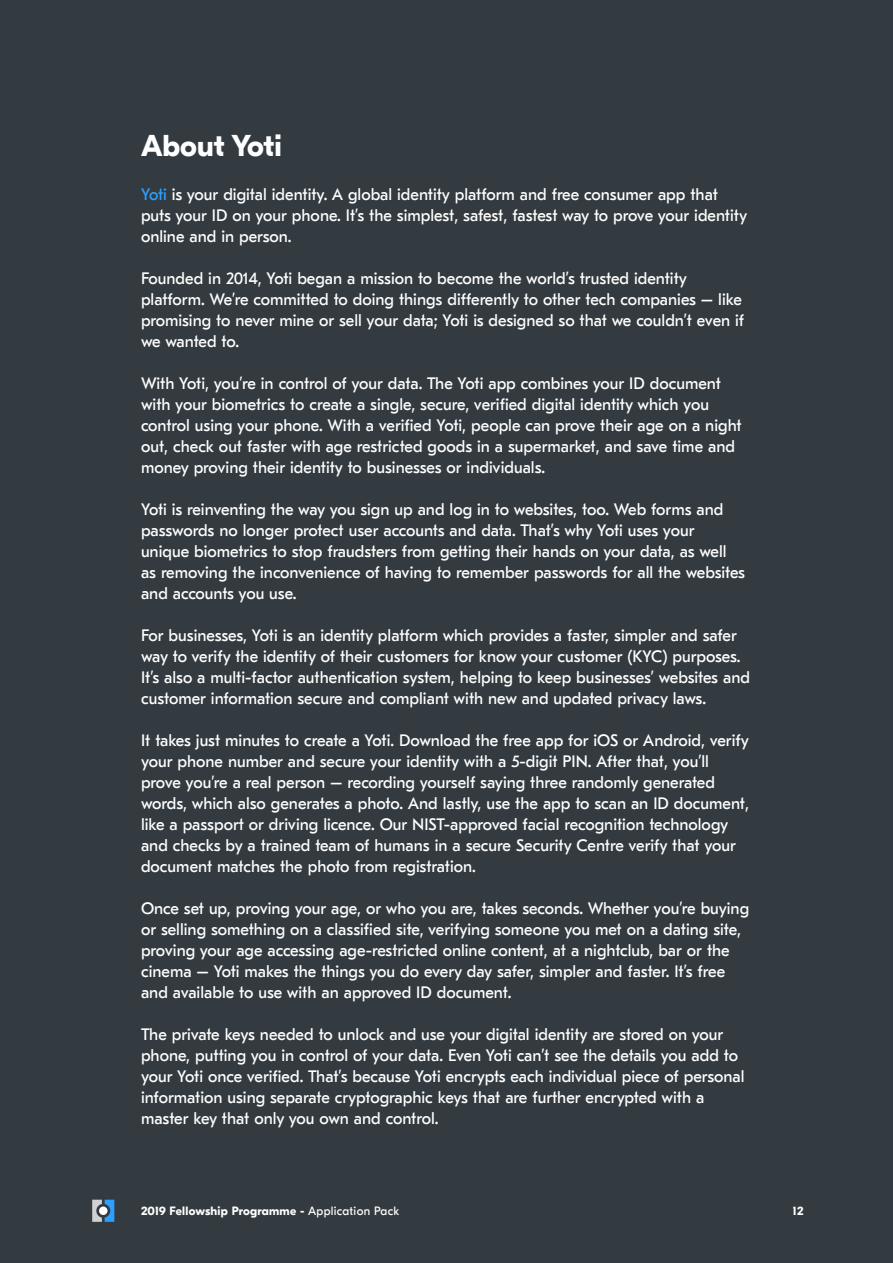
<style>
.page{position:relative;width:893px;height:1263px;background:#333b40}
.page>*{position:absolute;margin:0;border:0;box-sizing:border-box;transform-origin:0 0}
.t1{font:700 30px "GT Eesti Display";color:#fff}
.t2{font:16.5px/21px "GT Eesti Text";color:#fff}
.t3{font:700 12px "GT Eesti Display";letter-spacing:.025em;color:#fff}
.s1{color:#2d9fff}
.s2{font-weight:400}
</style>
<div class="page">
<svg style="left:92px;top:1199px;width:23px;height:23px"></svg>
<h1 class="t1" style="left:141px;top:129px;width:142px">About Yoti</h1>
<p class="t2" style="left:141px;top:184px;width:608px"><span class="s1">Yoti</span> is your digital identity. A global identity platform and free consumer app that puts your ID on your phone. It’s the simplest, safest, fastest way to prove your identity online and in person.</p>
<p class="t2" style="left:141px;top:268px;width:605px">Founded in 2014, Yoti began a mission to become the world’s trusted identity platform. We’re committed to doing things differently to other tech companies – like promising to never mine or sell your data; Yoti is designed so that we couldn’t even if we wanted to.</p>
<p class="t2" style="left:141px;top:373px;width:602px">With Yoti, you’re in control of your data. The Yoti app combines your ID document with your biometrics to create a single, secure, verified digital identity which you control using your phone. With a verified Yoti, people can prove their age on a night out, check out faster with age restricted goods in a supermarket, and save time and money proving their identity to businesses or individuals.</p>
<p class="t2" style="left:141px;top:499px;width:606px">Yoti is reinventing the way you sign up and log in to websites, too. Web forms and passwords no longer protect user accounts and data. That’s why Yoti uses your unique biometrics to stop fraudsters from getting their hands on your data, as well as removing the inconvenience of having to remember passwords for all the websites and accounts you use.</p>
<p class="t2" style="left:141px;top:625px;width:610px">For businesses, Yoti is an identity platform which provides a faster, simpler and safer way to verify the identity of their customers for know your customer (KYC) purposes.<br>It’s also a multi-factor authentication system, helping to keep businesses’ websites and customer information secure and compliant with new and updated privacy laws.</p>
<p class="t2" style="left:141px;top:730px;width:609px">It takes just minutes to create a Yoti. Download the free app for iOS or Android, verify your phone number and secure your identity with a 5-digit PIN. After that, you’ll prove you’re a real person – recording yourself saying three randomly generated words, which also generates a photo. And lastly, use the app to scan an ID document, like a passport or driving licence. Our NIST-approved facial recognition technology and checks by a trained team of humans in a secure Security Centre verify that your document matches the photo from registration.</p>
<p class="t2" style="left:141px;top:898px;width:610px">Once set up, proving your age, or who you are, takes seconds. Whether you’re buying or selling something on a classified site, verifying someone you met on a dating site, proving your age accessing age-restricted online content, at a nightclub, bar or the cinema – Yoti makes the things you do every day safer, simpler and faster. It’s free and available to use with an approved ID document.</p>
<p class="t2" style="left:141px;top:1024px;width:605px">The private keys needed to unlock and use your digital identity are stored on your phone, putting you in control of your data. Even Yoti can’t see the details you add to your Yoti once verified. That’s because Yoti encrypts each individual piece of personal information using separate cryptographic keys that are further encrypted with a master key that only you own and control.</p>
<p class="t3" style="left:141px;top:1204px;width:260px">2019 Fellowship Programme - <span class="s2">Application Pack</span></p>
<p class="t3" style="left:793px;top:1204px;width:12px">12</p>
</div>
